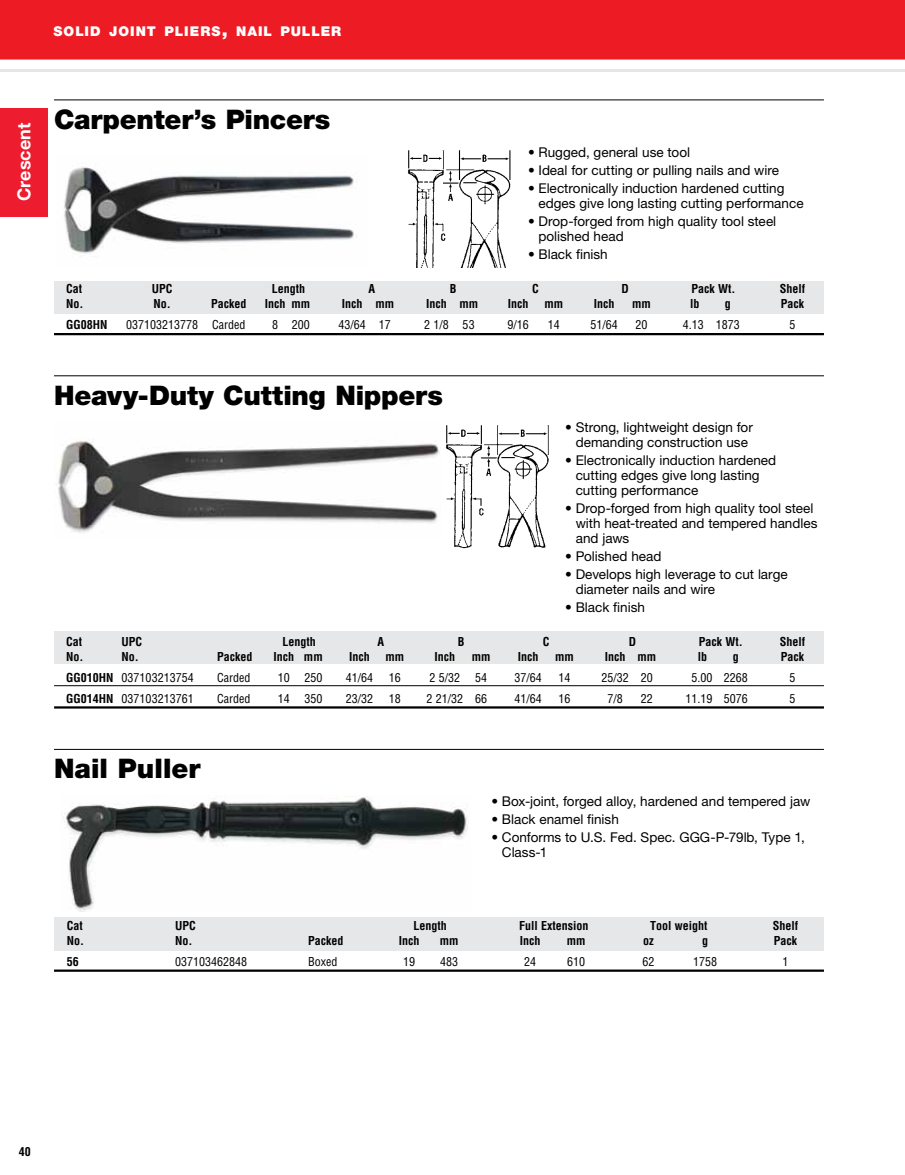
<style>
.page{position:relative;width:905px;height:1175px;background:#fff}
.page>*{position:absolute;margin:0;border:0;box-sizing:border-box;transform-origin:0 0}
.t1{font:900 27px "Helvetica Neue";letter-spacing:-.005em;color:#000}
.t2{font:700 18px "Helvetica Neue";color:#fff}
.t3{font:13.5px/15px "Helvetica Neue";color:#000}
.t4{font:900 13.5px "Helvetica Neue";letter-spacing:.065em;color:#fff}
.t5{font:700 condensed 12px "Helvetica";color:#000}
.t6{font:condensed 12px "Helvetica";color:#000}
.s1{font-size:18px}
.s2{font-weight:700}
</style>
<div class="page">
<div style="left:0;top:108px;width:47px;height:108px;background:#ed1c2e"></div>
<div style="left:0;top:0;width:904px;height:60px;background:#ed1c24"></div>
<hr style="left:0;top:69px;width:904px;height:3px;background:#e4e6e8">
<hr style="left:54px;top:99px;width:770px;height:1px;background:#000">
<img style="left:64px;top:166px;width:290px;height:91px">
<img style="left:407px;top:150px;width:104px;height:118px">
<div style="left:54px;top:281px;width:770px;height:32px;background:#e6e7e8"></div>
<hr style="left:54px;top:333px;width:770px;height:2px;background:#000">
<hr style="left:54px;top:375px;width:770px;height:1px;background:#000">
<img style="left:445px;top:425px;width:104px;height:124px">
<div style="left:54px;top:631px;width:770px;height:32px;background:#e6e7e8"></div>
<hr style="left:54px;top:685px;width:769px;height:1px;background:#000">
<hr style="left:54px;top:706px;width:769px;height:2px;background:#000">
<hr style="left:54px;top:749px;width:770px;height:1px;background:#000">
<img style="left:64px;top:796px;width:404px;height:115px">
<div style="left:54px;top:917px;width:770px;height:33px;background:#e6e7e8"></div>
<hr style="left:54px;top:969px;width:770px;height:2px;background:#000">
<img style="left:58px;top:440px;width:382px;height:93px">
<p class="t4" style="left:54px;top:24px;width:289px">SOLID JOINT PLIERS<span class="s1">,</span> NAIL PULLER</p>
<h2 class="t2" style="left:13px;top:201px;width:80px;rotate:-90deg">Crescent</h2>
<h1 class="t1" style="left:54px;top:103px;width:278px">Carpenter’s Pincers</h1>
<p class="t3" style="left:528px;top:144px;width:163px">• Rugged, general use tool</p>
<p class="t3" style="left:528px;top:162px;width:252px">• Ideal for cutting or pulling nails and wire</p>
<p class="t3" style="left:538px;top:180px;width:266px;text-indent:-11px">• Electronically induction hardened cutting edges give long lasting cutting performance</p>
<p class="t3" style="left:538px;top:213px;width:239px;text-indent:-11px">• Drop-forged from high quality tool steel polished head</p>
<p class="t3" style="left:528px;top:246px;width:81px">• Black finish</p>
<p class="t5" style="left:66px;top:281px;width:18px">Cat</p>
<p class="t5" style="left:152px;top:281px;width:22px">UPC</p>
<p class="t5" style="left:272px;top:281px;width:35px">Length</p>
<p class="t5" style="left:368px;top:281px;width:8px">A</p>
<p class="t5" style="left:449px;top:281px;width:8px">B</p>
<p class="t5" style="left:532px;top:281px;width:8px">C</p>
<p class="t5" style="left:621px;top:281px;width:9px">D</p>
<p class="t5" style="left:691px;top:281px;width:45px">Pack Wt.</p>
<p class="t5" style="left:779px;top:281px;width:27px">Shelf</p>
<p class="t5" style="left:66px;top:296px;width:19px">No.</p>
<p class="t5" style="left:153px;top:296px;width:19px">No.</p>
<p class="t5" style="left:211px;top:296px;width:37px">Packed</p>
<p class="t5" style="left:265px;top:296px;width:47px">Inch mm</p>
<p class="t5" style="left:342px;top:296px;width:54px">Inch mm</p>
<p class="t5" style="left:426px;top:296px;width:53px">Inch mm</p>
<p class="t5" style="left:507px;top:296px;width:22px">Inch</p>
<p class="t5" style="left:544px;top:296px;width:20px">mm</p>
<p class="t5" style="left:594px;top:296px;width:22px">Inch</p>
<p class="t5" style="left:632px;top:296px;width:20px">mm</p>
<p class="t5" style="left:690px;top:296px;width:11px">lb</p>
<p class="t5" style="left:725px;top:296px;width:7px">g</p>
<p class="t5" style="left:780px;top:296px;width:25px">Pack</p>
<p class="t5" style="left:66px;top:317px;width:43px">GG08HN</p>
<p class="t6" style="left:126px;top:317px;width:121px">037103213778 Carded</p>
<p class="t6" style="left:272px;top:317px;width:39px">8 200</p>
<p class="t6" style="left:338px;top:317px;width:54px">43/64 17</p>
<p class="t6" style="left:424px;top:317px;width:52px">2 1/8 53</p>
<p class="t6" style="left:507px;top:317px;width:23px">9/16</p>
<p class="t6" style="left:548px;top:317px;width:13px">14</p>
<p class="t6" style="left:590px;top:317px;width:29px">51/64</p>
<p class="t6" style="left:635px;top:317px;width:13px">20</p>
<p class="t6" style="left:683px;top:317px;width:58px">4.13 1873</p>
<p class="t6" style="left:789px;top:317px;width:7px">5</p>
<h1 class="t1" style="left:54px;top:379px;width:390px">Heavy-Duty Cutting Nippers</h1>
<p class="t3" style="left:565px;top:420px;width:189px;text-align:center">• Strong, lightweight design for demanding construction use</p>
<p class="t3" style="left:575px;top:453px;width:202px;text-indent:-11px">• Electronically induction hardened cutting edges give long lasting cutting performance</p>
<p class="t3" style="left:575px;top:501px;width:243px;text-indent:-11px">• Drop-forged from high quality tool steel with heat-treated and tempered handles and jaws</p>
<p class="t3" style="left:565px;top:549px;width:98px">• Polished head</p>
<p class="t3" style="left:575px;top:567px;width:213px;text-indent:-11px">• Develops high leverage to cut large diameter nails and wire</p>
<p class="t3" style="left:565px;top:600px;width:81px">• Black finish</p>
<p class="t5" style="left:66px;top:633px;width:18px">Cat</p>
<p class="t5" style="left:122px;top:633px;width:22px">UPC</p>
<p class="t5" style="left:282px;top:633px;width:35px">Length</p>
<p class="t5" style="left:377px;top:633px;width:8px">A</p>
<p class="t5" style="left:458px;top:633px;width:8px">B</p>
<p class="t5" style="left:543px;top:633px;width:8px">C</p>
<p class="t5" style="left:629px;top:633px;width:9px">D</p>
<p class="t5" style="left:699px;top:633px;width:45px">Pack Wt.</p>
<p class="t5" style="left:779px;top:633px;width:27px">Shelf</p>
<p class="t5" style="left:66px;top:648px;width:19px">No.</p>
<p class="t5" style="left:122px;top:648px;width:19px">No.</p>
<p class="t5" style="left:217px;top:648px;width:37px">Packed</p>
<p class="t5" style="left:273px;top:648px;width:51px">Inch mm</p>
<p class="t5" style="left:349px;top:648px;width:22px">Inch</p>
<p class="t5" style="left:385px;top:648px;width:20px">mm</p>
<p class="t5" style="left:434px;top:648px;width:22px">Inch</p>
<p class="t5" style="left:471px;top:648px;width:20px">mm</p>
<p class="t5" style="left:518px;top:648px;width:22px">Inch</p>
<p class="t5" style="left:555px;top:648px;width:20px">mm</p>
<p class="t5" style="left:604px;top:648px;width:53px">Inch mm</p>
<p class="t5" style="left:697px;top:648px;width:11px">lb</p>
<p class="t5" style="left:732px;top:648px;width:7px">g</p>
<p class="t5" style="left:780px;top:648px;width:25px">Pack</p>
<p class="t6" style="left:66px;top:669px;width:129px"><span class="s2">GG010HN</span> 037103213754</p>
<p class="t6" style="left:217px;top:669px;width:35px">Carded</p>
<p class="t6" style="left:278px;top:669px;width:46px">10 250</p>
<p class="t6" style="left:346px;top:669px;width:29px">41/64</p>
<p class="t6" style="left:389px;top:669px;width:13px">16</p>
<p class="t6" style="left:429px;top:669px;width:59px">2 5/32 54</p>
<p class="t6" style="left:514px;top:669px;width:29px">37/64</p>
<p class="t6" style="left:558px;top:669px;width:13px">14</p>
<p class="t6" style="left:601px;top:669px;width:53px">25/32 20</p>
<p class="t6" style="left:691px;top:669px;width:58px">5.00 2268</p>
<p class="t6" style="left:789px;top:669px;width:7px">5</p>
<p class="t6" style="left:66px;top:690px;width:129px"><span class="s2">GG014HN</span> 037103213761</p>
<p class="t6" style="left:217px;top:690px;width:35px">Carded</p>
<p class="t6" style="left:278px;top:690px;width:46px">14 350</p>
<p class="t6" style="left:346px;top:690px;width:29px">23/32</p>
<p class="t6" style="left:389px;top:690px;width:13px">18</p>
<p class="t6" style="left:426px;top:690px;width:62px">2 21/32 66</p>
<p class="t6" style="left:514px;top:690px;width:29px">41/64</p>
<p class="t6" style="left:558px;top:690px;width:13px">16</p>
<p class="t6" style="left:607px;top:690px;width:17px">7/8</p>
<p class="t6" style="left:641px;top:690px;width:13px">22</p>
<p class="t6" style="left:685px;top:690px;width:64px">11.19 5076</p>
<p class="t6" style="left:789px;top:690px;width:7px">5</p>
<h1 class="t1" style="left:54px;top:752px;width:148px">Nail Puller</h1>
<p class="t3" style="left:491px;top:793px;width:320px">• Box-joint, forged alloy, hardened and tempered jaw</p>
<p class="t3" style="left:491px;top:811px;width:129px">• Black enamel finish</p>
<p class="t3" style="left:502px;top:829px;width:304px;text-indent:-11px">• Conforms to U.S. Fed. Spec. GGG-P-79lb, Type 1,<br>Class-1</p>
<p class="t5" style="left:67px;top:917px;width:18px">Cat</p>
<p class="t5" style="left:175px;top:917px;width:22px">UPC</p>
<p class="t5" style="left:413px;top:917px;width:35px">Length</p>
<p class="t5" style="left:519px;top:917px;width:71px">Full Extension</p>
<p class="t5" style="left:650px;top:917px;width:59px">Tool weight</p>
<p class="t5" style="left:772px;top:917px;width:27px">Shelf</p>
<p class="t5" style="left:67px;top:932px;width:19px">No.</p>
<p class="t5" style="left:175px;top:932px;width:19px">No.</p>
<p class="t5" style="left:308px;top:932px;width:37px">Packed</p>
<p class="t5" style="left:399px;top:932px;width:22px">Inch</p>
<p class="t5" style="left:440px;top:932px;width:20px">mm</p>
<p class="t5" style="left:519px;top:932px;width:22px">Inch</p>
<p class="t5" style="left:567px;top:932px;width:20px">mm</p>
<p class="t5" style="left:643px;top:932px;width:12px">oz</p>
<p class="t5" style="left:702px;top:932px;width:7px">g</p>
<p class="t5" style="left:773px;top:932px;width:25px">Pack</p>
<p class="t5" style="left:67px;top:953px;width:13px">56</p>
<p class="t6" style="left:175px;top:953px;width:73px">037103462848</p>
<p class="t6" style="left:308px;top:953px;width:31px">Boxed</p>
<p class="t6" style="left:403px;top:953px;width:13px">19</p>
<p class="t6" style="left:440px;top:953px;width:19px">483</p>
<p class="t6" style="left:524px;top:953px;width:13px">24</p>
<p class="t6" style="left:567px;top:953px;width:19px">610</p>
<p class="t6" style="left:642px;top:953px;width:13px">62</p>
<p class="t6" style="left:693px;top:953px;width:25px">1758</p>
<p class="t6" style="left:782px;top:953px;width:7px">1</p>
<p class="t5" style="left:19px;top:1144px;width:13px">40</p>
</div>
